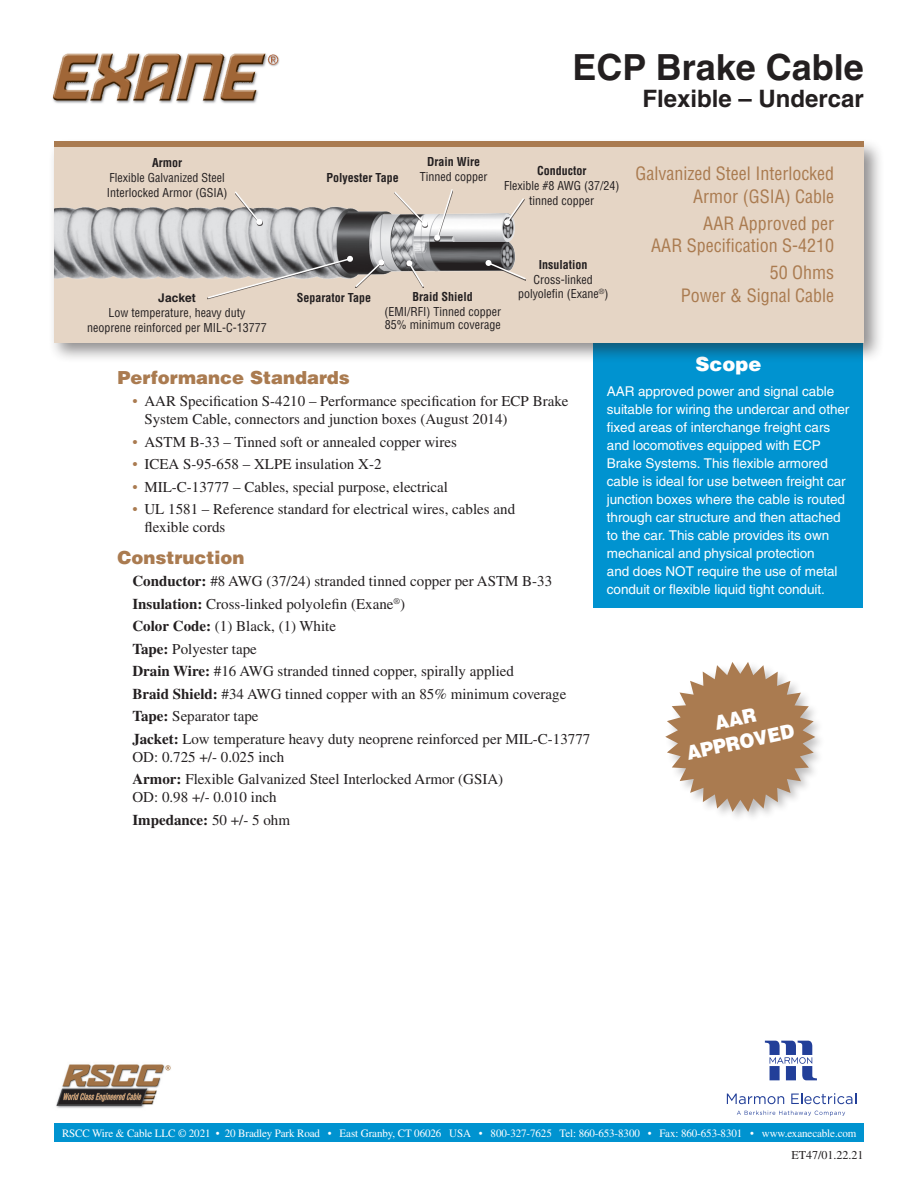
<style>
.page{position:relative;width:918px;height:1188px;background:#fff}
.page>*{position:absolute;margin:0;border:0;box-sizing:border-box;transform-origin:0 0}
.t1{font:700 36px "Helvetica";color:#231f20}
.t2{font:700 24px "Helvetica";color:#231f20}
.t3{font:900 19.5px/23.4px "Helvetica";color:#fff;text-align:center;scale:.92 1}
.t4{font:900 19.5px "Helvetica";color:#fff}
.t5{font:condensed 18px/22.5px "Helvetica";color:#aa7b50;text-align:right}
.t6{font:900 18px "Helvetica";color:#aa7b50}
.t7{font:15px/22.5px "Times";color:#231f20}
.t8{font:13.5px/18px "Helvetica";letter-spacing:-.005em;color:#fff}
.t9{font:condensed 12px/15px "Helvetica";color:#231f20;text-align:center}
.t10{font:700 condensed 12px "Helvetica";color:#231f20}
.t11{font:12px "Times";color:#231f20}
.t12{font:700 12px "Helvetica";color:#231f20}
.t13{font:11.25px "Times";letter-spacing:-.01em;color:#fff}
.s1{color:#aa7b50}
.s2{font-weight:700}
</style>
<div class="page">
<div style="left:593px;top:342px;width:270px;height:266px;background:#0093d0"></div>
<div style="left:48px;top:138px;width:837px;height:225px;background:#231f20;opacity:.5"></div>
<div style="left:54px;top:144px;width:810px;height:198px;background:#e5d5c5"></div>
<div style="left:54px;top:141px;width:810px;height:6px;background:#aa7b50"></div>
<div style="left:54px;top:1124px;width:810px;height:18px;background:#0093d0"></div>
<img style="left:56px;top:1064px;width:115px;height:44px">
<img style="left:52px;top:53px;width:228px;height:51px">
<svg style="left:665px;top:662px;width:150px;height:150px"></svg>
<svg style="left:765px;top:1041px;width:52px;height:39px"></svg>
<svg style="left:737px;top:1111px;width:108px;height:5px"></svg>
<svg style="left:727px;top:1094px;width:57px;height:10px"></svg>
<svg style="left:791px;top:1093px;width:65px;height:11px"></svg>
<img style="left:54px;top:207px;width:461px;height:72px">
<div style="left:434px;top:190px;width:19px;height:52px;background:#231f20;opacity:.75"></div>
<svg style="left:434px;top:189px;width:20px;height:52px"></svg>
<div style="left:394px;top:193px;width:34px;height:35px;background:#231f20;opacity:.75"></div>
<svg style="left:393px;top:192px;width:35px;height:35px"></svg>
<svg style="left:406px;top:260px;width:19px;height:28px"></svg>
<div style="left:355px;top:260px;width:29px;height:28px;background:#231f20;opacity:.75"></div>
<svg style="left:206px;top:255px;width:177px;height:45px"></svg>
<div style="left:235px;top:192px;width:27px;height:34px;background:#231f20;opacity:.75"></div>
<svg style="left:233px;top:191px;width:30px;height:34px"></svg>
<div style="left:485px;top:261px;width:41px;height:20px;background:#231f20;opacity:.75"></div>
<svg style="left:486px;top:260px;width:40px;height:21px"></svg>
<svg style="left:504px;top:198px;width:21px;height:28px"></svg>
<h1 class="t1" style="left:573px;top:46px;width:293px">ECP Brake Cable</h1>
<h2 class="t2" style="left:643px;top:84px;width:223px">Flexible – Undercar</h2>
<p class="t10" style="left:152px;top:155px;width:31px">Armor</p>
<p class="t9" style="left:107px;top:170px;width:122px;text-align:left">Flexible Galvanized Steel<br>Interlocked Armor (GSIA)</p>
<p class="t10" style="left:427px;top:155px;width:54px">Drain Wire</p>
<p class="t10" style="left:327px;top:170px;width:74px">Polyester Tape</p>
<p class="t9" style="left:420px;top:169px;width:69px">Tinned copper</p>
<p class="t10" style="left:537px;top:163px;width:51px">Conductor</p>
<p class="t9" style="left:504px;top:178px;width:117px">Flexible #8 AWG (37/24) tinned copper</p>
<p class="t12" style="left:158px;top:291px;width:39px">Jacket</p>
<p class="t10" style="left:297px;top:290px;width:76px">Separator Tape</p>
<p class="t9" style="left:87px;top:305px;width:181px">Low temperature, heavy duty neoprene reinforced per MIL-C-13777</p>
<p class="t10" style="left:413px;top:289px;width:62px">Braid Shield</p>
<p class="t9" style="left:385px;top:305px;width:118px;line-height:13.5px;text-align:left">(EMI/RFI) Tinned copper<br>85% minimum coverage</p>
<p class="t10" style="left:539px;top:258px;width:50px">Insulation</p>
<p class="t9" style="left:518px;top:273px;width:92px;line-height:13.5px">Cross-linked polyolefin (Exane<sup>®</sup>)</p>
<p class="t5" style="left:635px;top:162px;width:200px">Galvanized Steel Interlocked<br>Armor (GSIA) Cable</p>
<p class="t5" style="left:651px;top:212px;width:184px">AAR Approved per<br>AAR Specification S-4210</p>
<p class="t5" style="left:681px;top:261px;width:155px">50 Ohms<br>Power &amp; Signal Cable</p>
<p class="t6" style="left:117px;top:366px;width:234px">Performance Standards</p>
<p class="t7" style="left:144px;top:392px;width:425px;line-height:18px;text-indent:-12px"><span class="s1">•</span> AAR Specification S-4210 – Performance specification for ECP Brake<br>System Cable, connectors and junction boxes (August 2014)</p>
<p class="t7" style="left:132px;top:431px;width:326px"><span class="s1">•</span> ASTM B-33 – Tinned soft or annealed copper wires</p>
<p class="t7" style="left:132px;top:453px;width:251px"><span class="s1">•</span> ICEA S-95-658 – XLPE insulation X-2</p>
<p class="t7" style="left:132px;top:476px;width:317px"><span class="s1">•</span> MIL-C-13777 – Cables, special purpose, electrical</p>
<p class="t7" style="left:144px;top:500px;width:372px;line-height:18px;text-indent:-12px"><span class="s1">•</span> UL 1581 – Reference standard for electrical wires, cables and flexible cords</p>
<p class="t6" style="left:117px;top:546px;width:129px">Construction</p>
<p class="t7" style="left:132px;top:570px;width:459px"><span class="s2">Conductor:</span> #8 AWG (37/24) stranded tinned copper per ASTM B-33<br><span class="s2">Insulation:</span> Cross-linked polyolefin (Exane<sup>®</sup>)<br><span class="s2">Color Code:</span> (1) Black, (1) White<br><span class="s2">Tape:</span> Polyester tape<br><span class="s2">Drain Wire:</span> #16 AWG stranded tinned copper, spirally applied<br><span class="s2">Braid Shield:</span> #34 AWG tinned copper with an 85% minimum coverage <span class="s2">Tape:</span> Separator tape<br><span class="s2">Jacket:</span> Low temperature heavy duty neoprene reinforced per MIL-C-13777</p>
<p class="t7" style="left:132px;top:746px;width:372px">OD: 0.725 +/- 0.025 inch<br><span class="s2">Armor:</span> Flexible Galvanized Steel Interlocked Armor (GSIA)</p>
<p class="t7" style="left:132px;top:786px;width:159px">OD: 0.98 +/- 0.010 inch<br><span class="s2">Impedance:</span> 50 +/- 5 ohm</p>
<h3 class="t4" style="left:695px;top:352px;width:68px">Scope</h3>
<p class="t8" style="left:607px;top:382px;width:244px">AAR approved power and signal cable suitable for wiring the undercar and other fixed areas of interchange freight cars and locomotives equipped with ECP Brake Systems. This flexible armored cable is ideal for use between freight car junction boxes where the cable is routed through car structure and then attached to the car. This cable provides its own mechanical and physical protection<br>and does NOT require the use of metal conduit or flexible liquid tight conduit.</p>
<h3 class="t3" style="left:680px;top:718px;width:121px;rotate:-12deg">AAR<br>APPROVED</h3>
<p class="t13" style="left:62px;top:1127px;width:796px">RSCC Wire &amp; Cable LLC © 2021 • 20 Bradley Park Road • East Granby, CT 06026 USA • 800-327-7625 Tel: 860-653-8300 • Fax: 860-653-8301 • www.exanecable.com</p>
<p class="t11" style="left:791px;top:1148px;width:73px">ET47/01.22.21</p>
</div>
